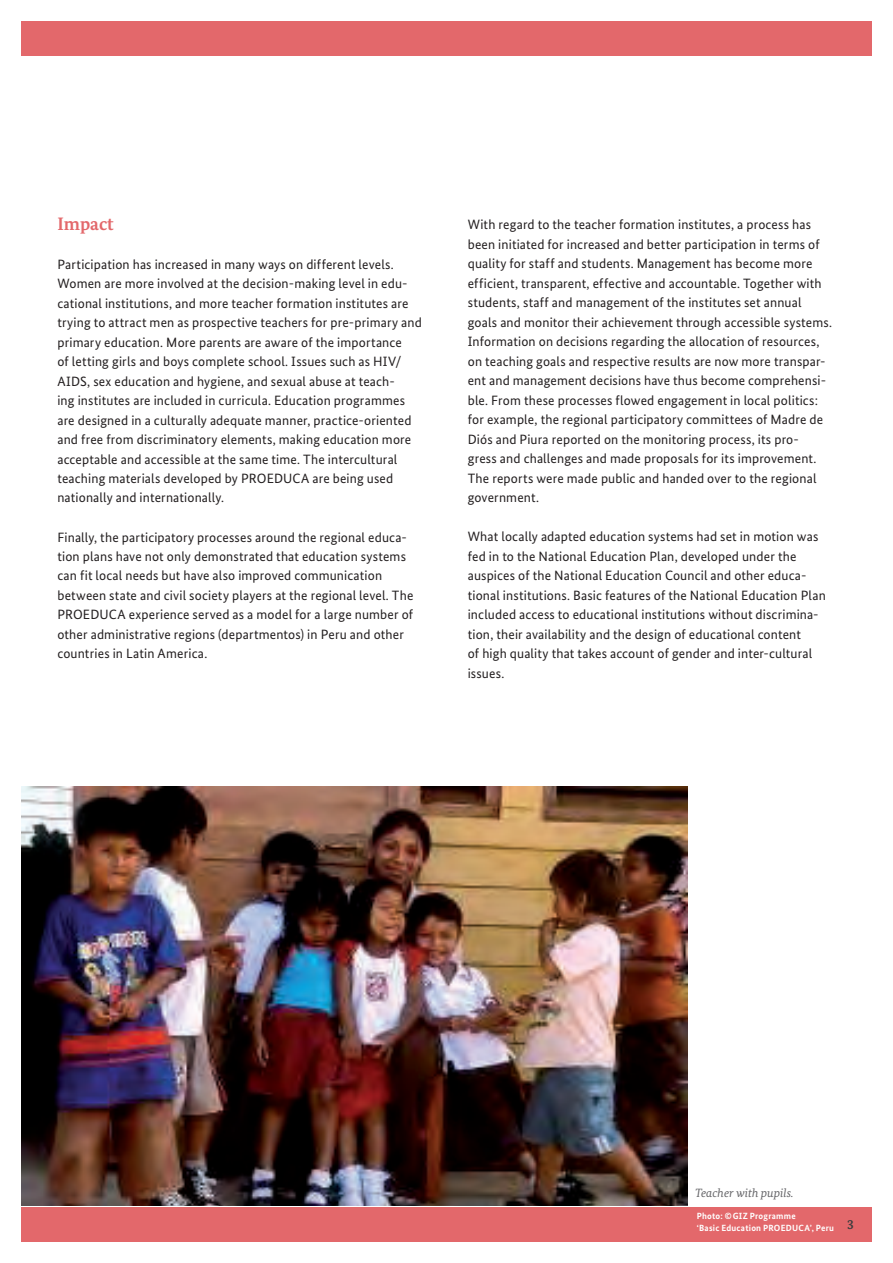
<style>
.page{position:relative;width:893px;height:1263px;background:#fff}
.page>*{position:absolute;margin:0;border:0;box-sizing:border-box;transform-origin:0 0}
.Überschrift1{font:700 18px "Bundes Serif";color:#e3686b}
.Paragraph{font:13.5px/19.5px "Bundes Sans";letter-spacing:.01em;color:#231f20}
.Page_number_right{font:700 13.5px "Bundes Serif";color:#3e3e3f}
.t1{font:italic 12px "Bundes Serif";color:#636366}
.t2{font:700 9px/12px "Bundes Sans";letter-spacing:.025em;color:#fff}
</style>
<div class="page">
<div style="left:21px;top:1208px;width:851px;height:34px;background:#e3686b"></div>
<div style="left:21px;top:21px;width:851px;height:34px;background:#e3686b"></div>
<img style="left:21px;top:787px;width:666px;height:418px">
<h2 class="Überschrift1" style="left:57px;top:212px;width:58px">Impact</h2>
<p class="Paragraph" style="left:57px;top:254px;width:366px">Participation has increased in many ways on different levels.<br>Women are more involved at the decision-making level in edu&shy;cational institutions, and more teacher formation institutes are trying to attract men as prospective teachers for pre-primary and primary education. More parents are aware of the importance<br>of letting girls and boys complete school. Issues such as HIV/ AIDS, sex education and hygiene, and sexual abuse at teach-<br>ing institutes are included in curricula. Education programmes are designed in a culturally adequate manner, practice-oriented and free from discriminatory elements, making education more acceptable and accessible at the same time. The intercultural teaching materials developed by PROEDUCA are being used nationally and internationally.</p>
<p class="Paragraph" style="left:57px;top:527px;width:358px">Finally, the participatory processes around the regional educa&shy;tion plans have not only demonstrated that education systems can fit local needs but have also improved communication between state and civil society players at the regional level. The PROEDUCA experience served as a model for a large number of other administrative regions (departmentos) in Peru and other countries in Latin America.</p>
<p class="Paragraph" style="left:468px;top:215px;width:366px">With regard to the teacher formation institutes, a process has been initiated for increased and better participation in terms of quality for staff and students. Management has become more efficient, transparent, effective and accountable. Together with students, staff and management of the institutes set annual goals and monitor their achievement through accessible systems.<br>Information on decisions regarding the allocation of resources, on teaching goals and respective results are now more transpar&shy;ent and management decisions have thus become comprehensi&shy;ble. From these processes flowed engagement in local politics: for example, the regional participatory committees of Madre de Diós and Piura reported on the monitoring process, its pro-<br>gress and challenges and made proposals for its improvement.<br>The reports were made public and handed over to the regional government.</p>
<p class="Paragraph" style="left:468px;top:527px;width:360px">What locally adapted education systems had set in motion was fed in to the National Education Plan, developed under the auspices of the National Education Council and other educa&shy;tional institutions. Basic features of the National Education Plan included access to educational institutions without discrimina&shy;tion, their availability and the design of educational content<br>of high quality that takes account of gender and inter-cultural issues.</p>
<p class="t1" style="left:695px;top:1185px;width:100px">Teacher with pupils.</p>
<p class="t2" style="left:697px;top:1210px;width:139px">Photo: ©GIZ Programme<br>‘Basic Education PROEDUCA’, Peru</p>
<p class="Page_number_right" style="left:847px;top:1216px;width:8px">3</p>
</div>
